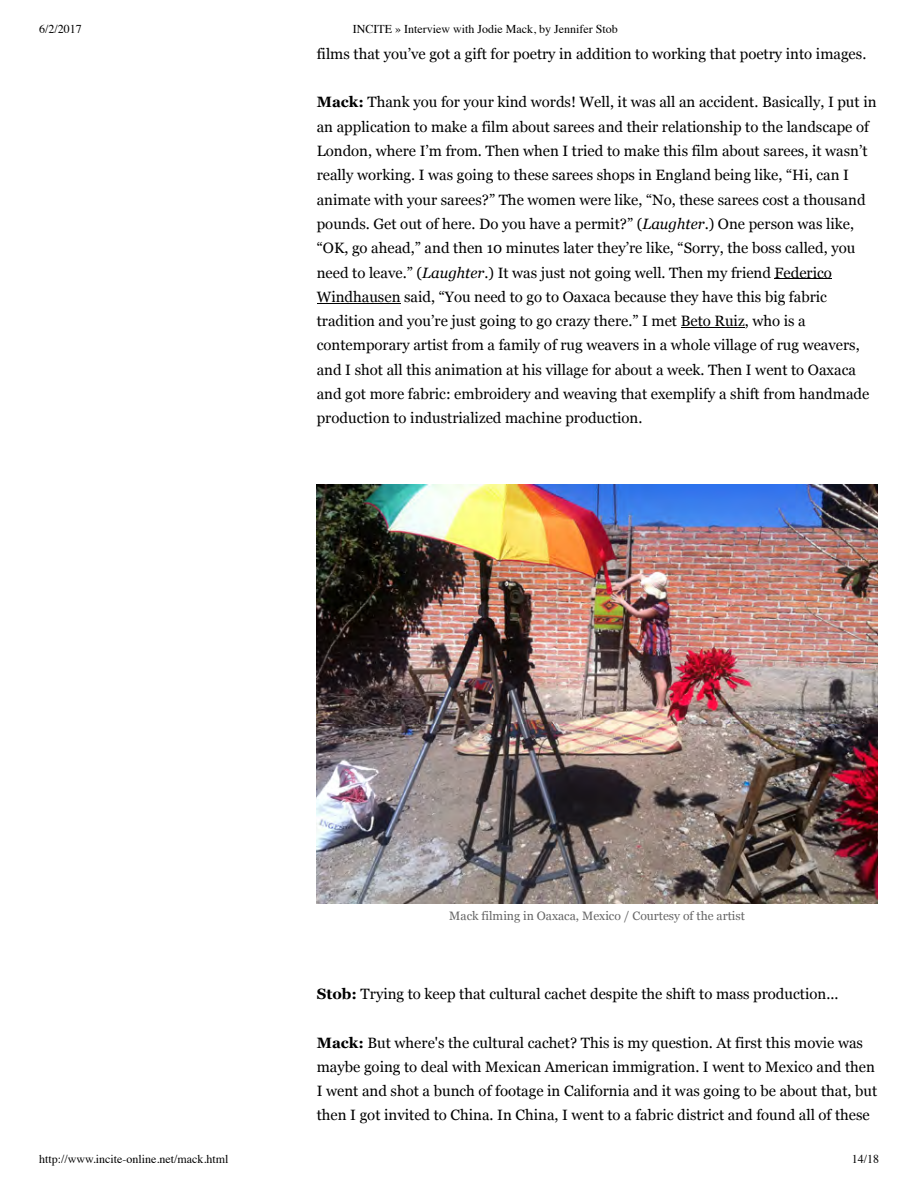
<style>
.page{position:relative;width:918px;height:1188px;background:#fff}
.page>*{position:absolute;margin:0;border:0;box-sizing:border-box;transform-origin:0 0}
.t1{font:15px/24.3px "Georgia";color:#000}
.t2{font:12.15px "Georgia";color:#666}
.t3{font:12px "Times";color:#000}
.s1{font-weight:700}
.s2{font-style:italic}
</style>
<div class="page">
<hr style="left:775px;top:278px;width:57px;height:1px;background:#000">
<hr style="left:317px;top:303px;width:84px;height:1px;background:#000">
<hr style="left:681px;top:327px;width:64px;height:1px;background:#000">
<img style="left:317px;top:485px;width:561px;height:419px">
<p class="t3" style="left:39px;top:24px;width:44px">6/2/2017</p>
<p class="t3" style="left:353px;top:24px;width:266px">INCITE » Interview with Jodie Mack, by Jennifer Stob</p>
<p class="t1" style="left:317px;top:41px;width:551px">films that you’ve got a gift for poetry in addition to working that poetry into images.</p>
<p class="t1" style="left:317px;top:90px;width:561px"><span class="s1">Mack:</span> Thank you for your kind words! Well, it was all an accident. Basically, I put in an application to make a film about sarees and their relationship to the landscape of London, where I’m from. Then when I tried to make this film about sarees, it wasn’t really working. I was going to these sarees shops in England being like, “Hi, can I animate with your sarees?” The women were like, “No, these sarees cost a thousand pounds. Get out of here. Do you have a permit?” (<span class="s2">Laughter</span>.) One person was like, “OK, go ahead,” and then 10 minutes later they’re like, “Sorry, the boss called, you need to leave.” (<span class="s2">Laughter</span>.) It was just not going well. Then my friend Federico Windhausen said, “You need to go to Oaxaca because they have this big fabric tradition and you’re just going to go crazy there.” I met Beto Ruiz, who is a contemporary artist from a family of rug weavers in a whole village of rug weavers, and I shot all this animation at his village for about a week. Then I went to Oaxaca and got more fabric: embroidery and weaving that exemplify a shift from handmade production to industrialized machine production.</p>
<p class="t2" style="left:449px;top:908px;width:297px">Mack filming in Oaxaca, Mexico / Courtesy of the artist</p>
<p class="t1" style="left:317px;top:982px;width:523px"><span class="s1">Stob:</span> Trying to keep that cultural cachet despite the shift to mass production...</p>
<p class="t1" style="left:317px;top:1030px;width:562px"><span class="s1">Mack:</span> But where's the cultural cachet? This is my question. At first this movie was maybe going to deal with Mexican American immigration. I went to Mexico and then I went and shot a bunch of footage in California and it was going to be about that, but then I got invited to China. In China, I went to a fabric district and found all of these</p>
<p class="t3" style="left:39px;top:1154px;width:191px">http://www.incite-online.net/mack.html</p>
<p class="t3" style="left:852px;top:1154px;width:29px">14/18</p>
</div>
